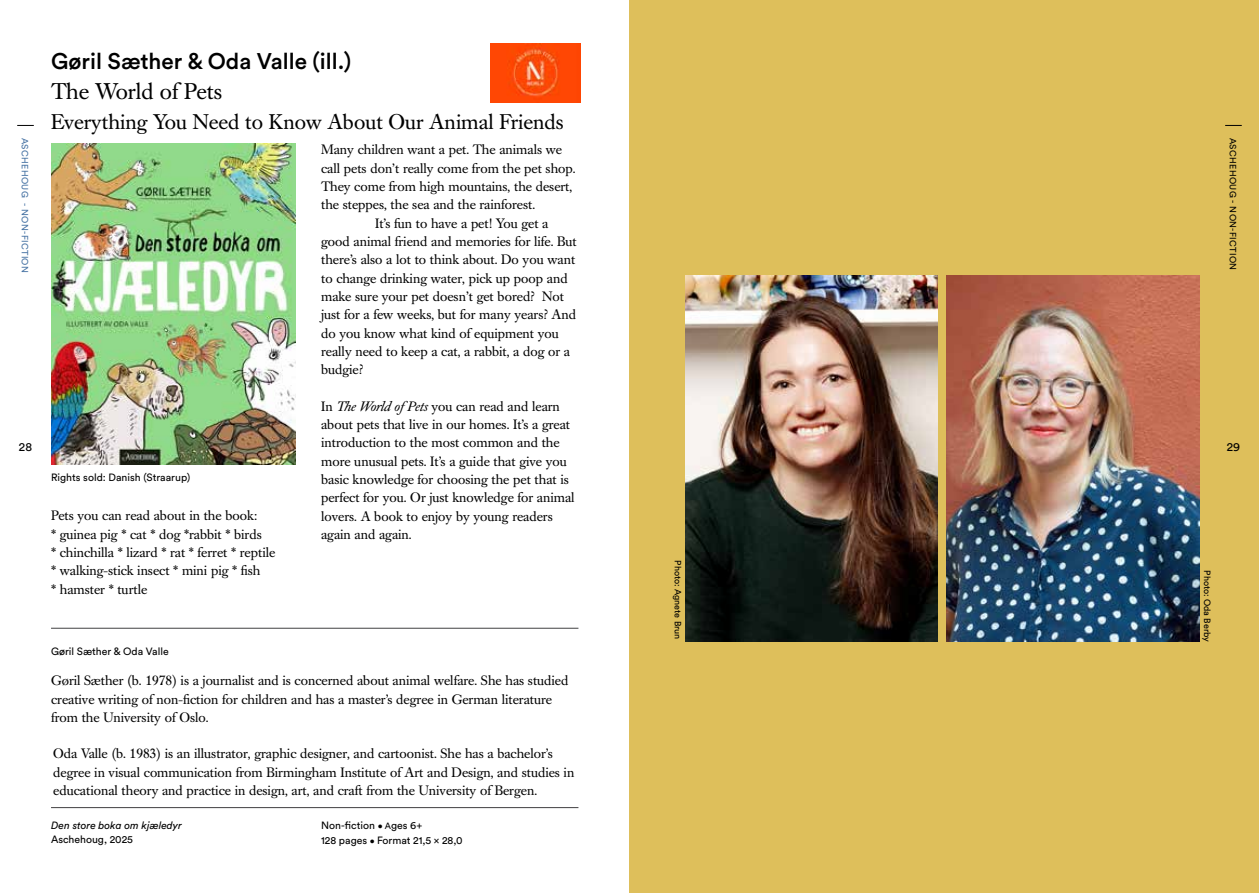
<style>
.page{position:relative;width:1259px;height:893px;background:#fff}
.page>*{position:absolute;margin:0;border:0;box-sizing:border-box;transform-origin:0 0}
.t1{font:500 22.5px "Circular Std";color:#000}
.t2{font:22.5px "Caslon Book BE";color:#000}
.t3{font:21px "Caslon Book BE";color:#000}
.t4{font:13.5px/18.3px "Caslon Book BE";color:#000}
.t5{font:12px "Circular Std";color:#000}
.t6{font:10.5px/15px "Circular Std";color:#000}
.t7{font:italic 10.5px "Circular Std";color:#000}
.t8{font:9px "Circular Std";color:#000}
.t9{font:9px "Circular Std";letter-spacing:.04em;color:#4672a3}
.t10{font:9px "Circular Std";letter-spacing:.04em;color:#000}
.s1{font-style:italic}
.s2{font-size:9px}
</style>
<div class="page">
<div style="left:629px;top:0;width:630px;height:893px;background:#debf5b"></div>
<svg style="left:17px;top:125px;width:17px;height:1px"></svg>
<svg style="left:1225px;top:125px;width:16px;height:1px"></svg>
<img style="left:51px;top:143px;width:244px;height:321px">
<hr style="left:51px;top:807px;width:527px;height:1px;background:#414042">
<hr style="left:51px;top:628px;width:527px;height:1px;background:#414042">
<img style="left:685px;top:276px;width:253px;height:365px">
<img style="left:490px;top:44px;width:90px;height:58px">
<img style="left:946px;top:276px;width:253px;height:365px">
<h1 class="t1" style="left:51px;top:47px;width:302px">Gøril Sæther &amp; Oda Valle (ill.)</h1>
<h1 class="t2" style="left:51px;top:78px;width:173px">The World of Pets</h1>
<h2 class="t3" style="left:51px;top:110px;width:514px">Everything You Need to Know About Our Animal Friends</h2>
<p class="t9" style="left:30px;top:138px;width:137px;rotate:90deg">ASCHEHOUG - NON-FICTION</p>
<p class="t10" style="left:1238px;top:138px;width:134px;rotate:90deg">ASCHEHOUG - NON-FICTION</p>
<p class="t4" style="left:321px;top:141px;width:242px">Many children want a pet. The animals we</p>
<p class="t4" style="left:321px;top:159px;width:256px">call pets don’t really come from the pet shop.</p>
<p class="t4" style="left:321px;top:178px;width:253px">They come from high mountains, the desert,</p>
<p class="t4" style="left:321px;top:196px;width:216px">the steppes, the sea and the rainforest.</p>
<p class="t4" style="left:375px;top:214px;width:175px">It’s fun to have a pet! You get a</p>
<p class="t4" style="left:321px;top:233px;width:257px">good animal friend and memories for life. But</p>
<p class="t4" style="left:321px;top:251px;width:256px">there’s also a lot to think about. Do you want</p>
<p class="t4" style="left:321px;top:269px;width:248px">to change drinking water, pick up poop and</p>
<p class="t4" style="left:321px;top:287px;width:244px">make sure your pet doesn’t get bored? Not</p>
<p class="t4" style="left:321px;top:306px;width:256px">just for a few weeks, but for many years? And</p>
<p class="t4" style="left:321px;top:324px;width:239px">do you know what kind of equipment you</p>
<p class="t4" style="left:321px;top:342px;width:250px">really need to keep a cat, a rabbit, a dog or a</p>
<p class="t4" style="left:321px;top:361px;width:44px">budgie?</p>
<p class="t4" style="left:321px;top:397px;width:255px">In <span class="s1">The World ofPets</span> you can read and learn about pets that live in our homes. It’s a great introduction to the most common and the more unusual pets. It’s a guide that give you basic knowledge for choosing the pet that is perfect for you. Or just knowledge for animal lovers. A book to enjoy by young readers again and again.</p>
<p class="t5" style="left:19px;top:440px;width:15px">28</p>
<p class="t5" style="left:1226px;top:440px;width:15px">29</p>
<p class="t6" style="left:51px;top:469px;width:141px">Rights sold: Danish (Straarup)</p>
<p class="t4" style="left:51px;top:507px;width:226px">Pets you can read about in the book:<br>* guinea pig * cat * dog *rabbit * birds<br>* chinchilla * lizard * rat * ferret * reptile * walking-stick insect * mini pig * fish<br>* hamster * turtle</p>
<p class="t8" style="left:683px;top:560px;width:81px;rotate:90deg">Photo: Agnete Brun</p>
<p class="t8" style="left:1213px;top:570px;width:73px;rotate:90deg">Photo: Oda Berby</p>
<p class="t6" style="left:51px;top:644px;width:119px">Gøril Sæther &amp; Oda Valle</p>
<p class="t4" style="left:51px;top:672px;width:519px">Gøril Sæther (b. 1978) is a journalist and is concerned about animal welfare. She has studied creative writing of non-fiction for children and has a master’s degree in German literature from the University of Oslo.</p>
<p class="t4" style="left:53px;top:745px;width:522px">Oda Valle (b. 1983) is an illustrator, graphic designer, and cartoonist. She has a bachelor’s degree in visual communication from Birmingham Institute of Art and Design, and studies in educational theory and practice in design, art, and craft from the University of Bergen.</p>
<p class="t7" style="left:51px;top:819px;width:132px">Den store boka om kjæledyr</p>
<p class="t6" style="left:51px;top:832px;width:84px">Aschehoug, 2025</p>
<p class="t6" style="left:321px;top:818px;width:143px">Non-fiction <span class="s2">• A</span>ges 6+<br>128 pages <span class="s2">•</span> Format 21,5 x 28,0</p>
</div>
